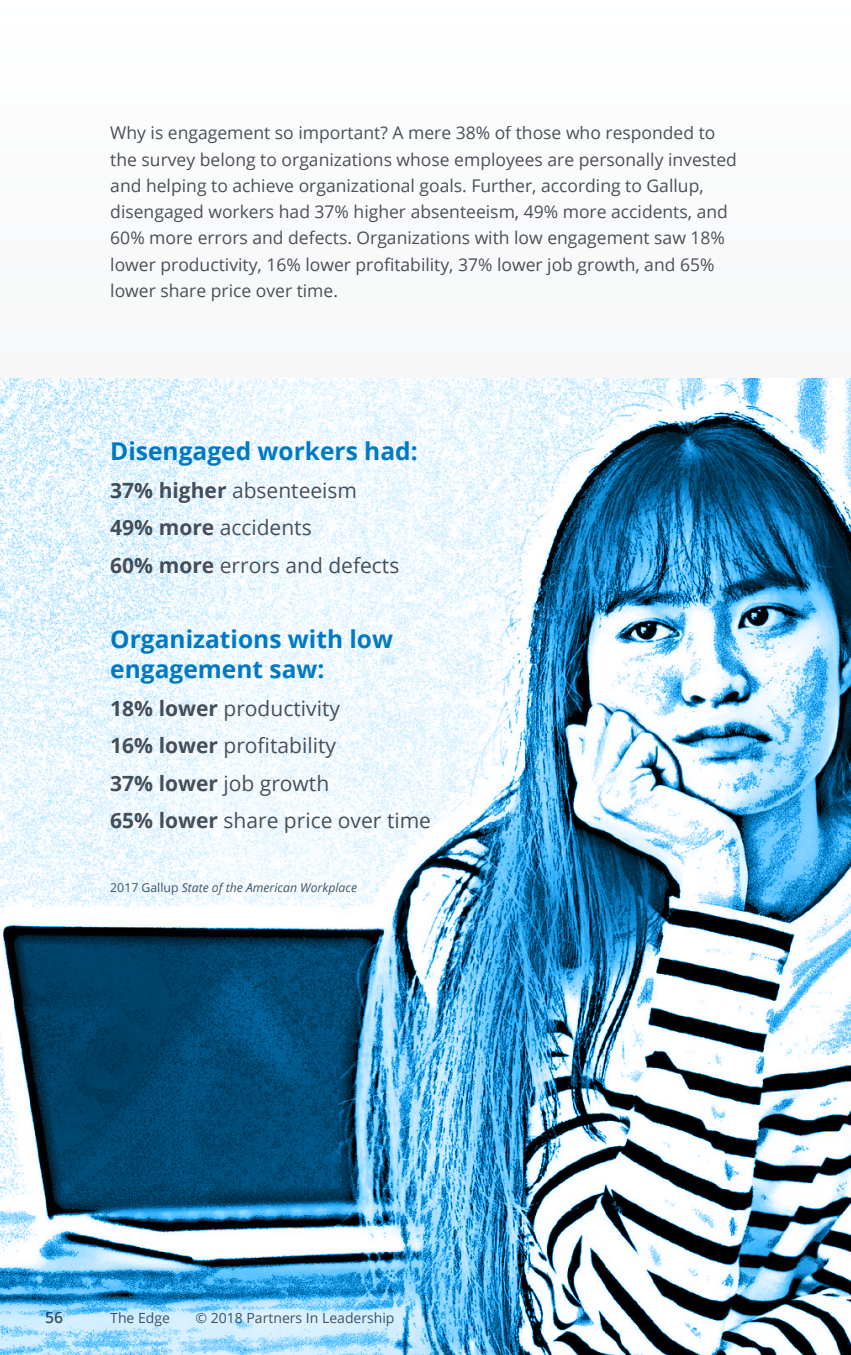
<style>
.page{position:relative;width:851px;height:1355px;background:#fff}
.page>*{position:absolute;margin:0;border:0;box-sizing:border-box;transform-origin:0 0}
.t1{font:700 24.5px/29.8px "Open Sans";color:#007dc5}
.t2{font:21px/37.6px "Open Sans";color:#4c515a}
.t3{font:17.5px/26.2px "Open Sans";color:#4c515a}
.t4{font:600 15.75px "Open Sans";color:#475765}
.t5{font:14px "Open Sans";color:#475765}
.t6{font:italic 12.25px "Open Sans";color:#475765}
.s1{font-weight:700}
.s2{font-style:normal}
</style>
<div class="page">
<div style="left:0;top:0;width:850px;height:1354px;background:#fafbfb"></div>
<img style="left:0;top:378px;width:850px;height:976px">
<p class="t3" style="left:110px;top:119px;width:628px">Why is engagement so important? A mere 38% of those who responded to the survey belong to organizations whose employees are personally invested and helping to achieve organizational goals. Further, according to Gallup, disengaged workers had 37% higher absenteeism, 49% more accidents, and 60% more errors and defects. Organizations with low engagement saw 18% lower productivity, 16% lower profitability, 37% lower job growth, and 65% lower share price over time.</p>
<h1 class="t1" style="left:110px;top:435px;width:309px">Disengaged workers had:</h1>
<p class="t2" style="left:110px;top:470px;width:290px"><span class="s1">37% higher</span> absenteeism<br><span class="s1">49% more</span> accidents<br><span class="s1">60% more</span> errors and defects</p>
<h1 class="t1" style="left:110px;top:623px;width:284px">Organizations with low engagement saw:</h1>
<p class="t2" style="left:110px;top:688px;width:322px"><span class="s1">18% lower</span> productivity<br><span class="s1">16% lower</span> profitability<br><span class="s1">37% lower</span> job growth<br><span class="s1">65% lower</span> share price over time</p>
<p class="t6" style="left:110px;top:879px;width:248px"><span class="s2">2017 Gallup</span> State of the American Workplace</p>
<p class="t4" style="left:45px;top:1306px;width:19px">56</p>
<p class="t5" style="left:110px;top:1308px;width:61px">The Edge</p>
<p class="t5" style="left:195px;top:1308px;width:200px">© 2018 Partners In Leadership</p>
</div>
